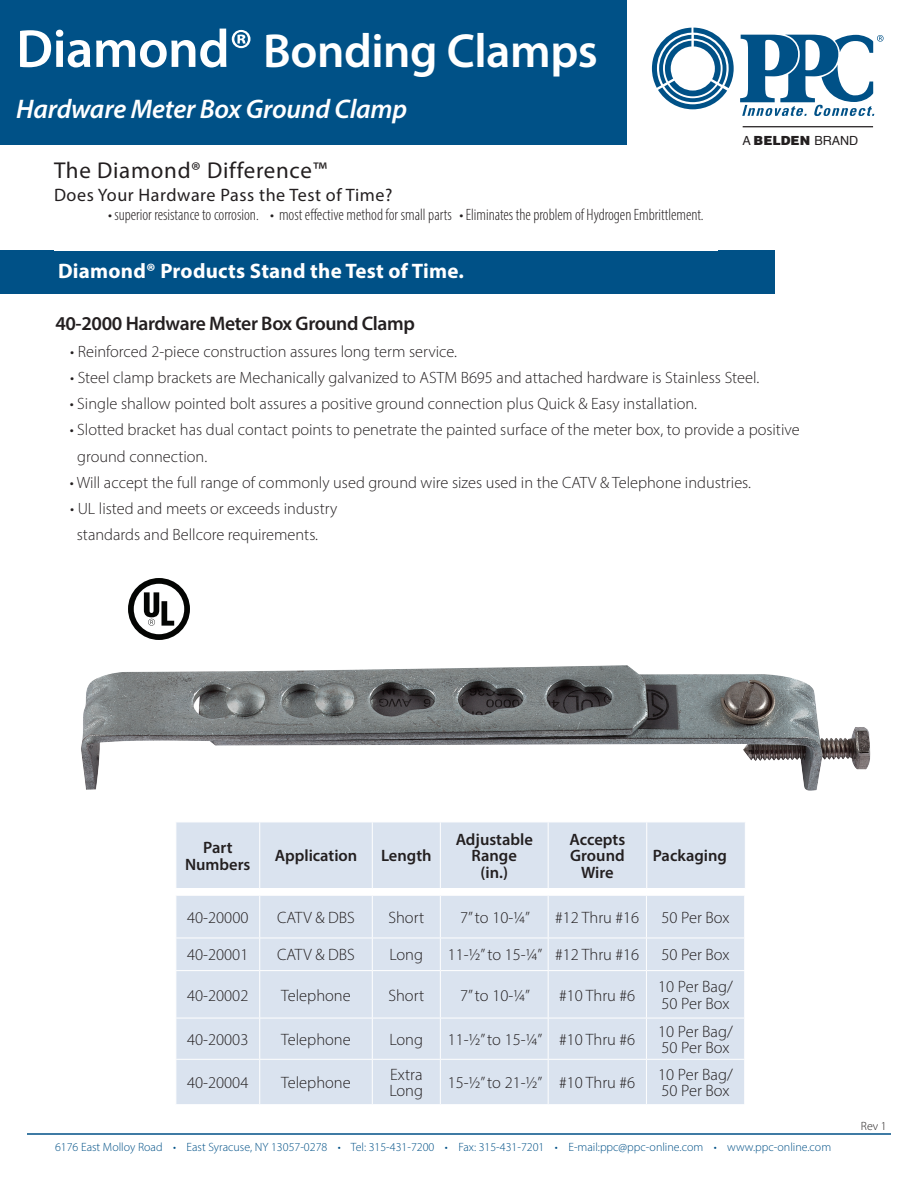
<style>
.page{position:relative;width:918px;height:1188px;background:#fff}
.page>*{position:absolute;margin:0;border:0;box-sizing:border-box;transform-origin:0 0}
.t1{font:600 48px "Myriad Pro";letter-spacing:-.01em;color:#fff}
.t2{font:italic 600 27px "Myriad Pro";letter-spacing:-.01em;color:#fff}
.t3{font:22.95px "Myriad Pro";letter-spacing:.03em;color:#231f20}
.t4{font:700 21px "Myriad Pro";letter-spacing:.01em;color:#fff}
.t5{font:600 19.65px "Myriad Pro";letter-spacing:-.02em;color:#231f20}
.t6{font:18px "Myriad Pro";letter-spacing:.03em;color:#231f20}
.t7{font:300 16.5px/16.5px "Myriad Pro";color:#231f20}
.t8{font:600 16.5px/16.5px "Myriad Pro";color:#231f20;text-align:center}
.t9{font:300 16.35px/26.2px "Myriad Pro";color:#231f20}
.t10{font:300 condensed 16.35px "Myriad Pro";color:#231f20}
.t11{font:12.6px "Helvetica";color:#231f20}
.t12{font:300 12px "Myriad Pro";color:#005187}
.t13{font:300 12px "Myriad Pro";color:#231f20}
.s1{font-size:54px}
.s2{font-family:"Helvetica LT Pro";font-weight:900}
</style>
<div class="page">
<div style="left:0;top:0;width:627px;height:145px;background:#005187"></div>
<div style="left:0;top:251px;width:774px;height:43px;background:#005187"></div>
<svg style="left:652px;top:28px;width:82px;height:81px"></svg>
<svg style="left:740px;top:35px;width:144px;height:81px"></svg>
<hr style="left:743px;top:126px;width:130px;height:1px;background:#231f20">
<hr style="left:27px;top:1133px;width:864px;height:2px;background:#005187">
<div style="left:177px;top:823px;width:568px;height:65px;background:#dae3ef"></div>
<hr style="left:259px;top:822px;width:1px;height:66px;background:#fff">
<hr style="left:372px;top:822px;width:1px;height:66px;background:#fff">
<hr style="left:440px;top:822px;width:1px;height:66px;background:#fff">
<hr style="left:548px;top:822px;width:1px;height:66px;background:#fff">
<hr style="left:646px;top:822px;width:1px;height:66px;background:#fff">
<div style="left:177px;top:896px;width:567px;height:208px;background:#dae3ef"></div>
<hr style="left:259px;top:896px;width:1px;height:42px;background:#fff">
<hr style="left:372px;top:896px;width:1px;height:42px;background:#fff">
<hr style="left:440px;top:896px;width:1px;height:42px;background:#fff">
<hr style="left:548px;top:896px;width:1px;height:42px;background:#fff">
<hr style="left:646px;top:896px;width:1px;height:42px;background:#fff">
<hr style="left:176px;top:938px;width:84px;height:1px;background:#fff">
<hr style="left:260px;top:938px;width:112px;height:1px;background:#fff">
<hr style="left:259px;top:938px;width:1px;height:32px;background:#fff">
<hr style="left:372px;top:938px;width:68px;height:1px;background:#fff">
<hr style="left:372px;top:938px;width:1px;height:32px;background:#fff">
<hr style="left:440px;top:938px;width:108px;height:1px;background:#fff">
<hr style="left:440px;top:938px;width:1px;height:32px;background:#fff">
<hr style="left:548px;top:938px;width:98px;height:1px;background:#fff">
<hr style="left:548px;top:938px;width:1px;height:32px;background:#fff">
<hr style="left:646px;top:938px;width:99px;height:1px;background:#fff">
<hr style="left:646px;top:938px;width:1px;height:32px;background:#fff">
<hr style="left:176px;top:970px;width:84px;height:1px;background:#fff">
<hr style="left:260px;top:970px;width:112px;height:1px;background:#fff">
<hr style="left:259px;top:971px;width:1px;height:47px;background:#fff">
<hr style="left:372px;top:970px;width:68px;height:1px;background:#fff">
<hr style="left:372px;top:971px;width:1px;height:47px;background:#fff">
<hr style="left:440px;top:970px;width:108px;height:1px;background:#fff">
<hr style="left:440px;top:971px;width:1px;height:47px;background:#fff">
<hr style="left:548px;top:970px;width:98px;height:1px;background:#fff">
<hr style="left:548px;top:971px;width:1px;height:47px;background:#fff">
<hr style="left:646px;top:970px;width:99px;height:1px;background:#fff">
<hr style="left:646px;top:971px;width:1px;height:47px;background:#fff">
<hr style="left:176px;top:1018px;width:84px;height:1px;background:#fff">
<hr style="left:260px;top:1018px;width:112px;height:1px;background:#fff">
<hr style="left:259px;top:1018px;width:1px;height:41px;background:#fff">
<hr style="left:372px;top:1018px;width:68px;height:1px;background:#fff">
<hr style="left:372px;top:1018px;width:1px;height:41px;background:#fff">
<hr style="left:440px;top:1018px;width:108px;height:1px;background:#fff">
<hr style="left:440px;top:1018px;width:1px;height:41px;background:#fff">
<hr style="left:548px;top:1018px;width:98px;height:1px;background:#fff">
<hr style="left:548px;top:1018px;width:1px;height:41px;background:#fff">
<hr style="left:646px;top:1018px;width:99px;height:1px;background:#fff">
<hr style="left:646px;top:1018px;width:1px;height:41px;background:#fff">
<hr style="left:176px;top:1059px;width:84px;height:1px;background:#fff">
<hr style="left:260px;top:1059px;width:112px;height:1px;background:#fff">
<hr style="left:259px;top:1060px;width:1px;height:44px;background:#fff">
<hr style="left:372px;top:1059px;width:68px;height:1px;background:#fff">
<hr style="left:372px;top:1060px;width:1px;height:44px;background:#fff">
<hr style="left:440px;top:1059px;width:108px;height:1px;background:#fff">
<hr style="left:440px;top:1060px;width:1px;height:44px;background:#fff">
<hr style="left:548px;top:1059px;width:98px;height:1px;background:#fff">
<hr style="left:548px;top:1060px;width:1px;height:44px;background:#fff">
<hr style="left:646px;top:1059px;width:99px;height:1px;background:#fff">
<hr style="left:646px;top:1060px;width:1px;height:44px;background:#fff">
<svg style="left:128px;top:578px;width:62px;height:62px"></svg>
<img style="left:81px;top:665px;width:790px;height:126px">
<h1 class="t1" style="left:16px;top:20px;width:583px"><span class="s1">Diamond®</span> Bonding Clamps</h1>
<h2 class="t2" style="left:16px;top:92px;width:392px">Hardware Meter Box Ground Clamp</h2>
<h3 class="t3" style="left:54px;top:156px;width:274px">The Diamond® Difference™</h3>
<p class="t6" style="left:54px;top:183px;width:340px">Does Your Hardware Pass the Test of Time?</p>
<p class="t10" style="left:108px;top:205px;width:597px">• superior resistance to corrosion. • most effective method for small parts • Eliminates the problem of Hydrogen Embrittlement.</p>
<p class="t4" style="left:58px;top:258px;width:407px">Diamond® Products Stand the Test of Time.</p>
<p class="t11" style="left:742px;top:131px;width:118px">A <span class="s2">BELDEN</span> BRAND</p>
<p class="t5" style="left:55px;top:311px;width:361px">40-2000 Hardware Meter Box Ground Clamp</p>
<p class="t9" style="left:70px;top:338px;width:389px">• Reinforced 2-piece construction assures long term service.</p>
<p class="t9" style="left:70px;top:364px;width:691px">• Steel clamp brackets are Mechanically galvanized to ASTM B695 and attached hardware is Stainless Steel.</p>
<p class="t9" style="left:70px;top:390px;width:629px">• Single shallow pointed bolt assures a positive ground connection plus Quick &amp; Easy installation.</p>
<p class="t9" style="left:77px;top:417px;width:724px;text-indent:-8px">• Slotted bracket has dual contact points to penetrate the painted surface of the meter box, to provide a positive ground connection.</p>
<p class="t9" style="left:70px;top:469px;width:683px">• Will accept the full range of commonly used ground wire sizes used in the CATV &amp; Telephone industries.</p>
<p class="t9" style="left:77px;top:495px;width:262px;text-indent:-7px">• UL listed and meets or exceeds industry standards and Bellcore requirements.</p>
<p class="t8" style="left:185px;top:839px;width:67px">Part<br>Numbers</p>
<p class="t8" style="left:275px;top:847px;width:84px">Application</p>
<p class="t8" style="left:381px;top:847px;width:52px">Length</p>
<p class="t8" style="left:456px;top:831px;width:79px">Adjustable<br>Range<br>(in.)</p>
<p class="t8" style="left:570px;top:831px;width:57px">Accepts<br>Ground<br>Wire</p>
<p class="t8" style="left:653px;top:847px;width:76px">Packaging</p>
<p class="t7" style="left:187px;top:909px;width:63px">40-20000</p>
<p class="t7" style="left:277px;top:909px;width:79px">CATV &amp; DBS</p>
<p class="t7" style="left:388px;top:909px;width:37px">Short</p>
<p class="t7" style="left:460px;top:909px;width:71px">7” to 10-¼”</p>
<p class="t7" style="left:555px;top:909px;width:86px">#12 Thru #16</p>
<p class="t7" style="left:661px;top:909px;width:70px">50 Per Box</p>
<p class="t7" style="left:187px;top:947px;width:63px">40-20001</p>
<p class="t7" style="left:277px;top:947px;width:79px">CATV &amp; DBS</p>
<p class="t7" style="left:389px;top:947px;width:35px">Long</p>
<p class="t7" style="left:448px;top:947px;width:193px">11-½” to 15-¼” #12 Thru #16</p>
<p class="t7" style="left:661px;top:947px;width:70px">50 Per Box</p>
<p class="t7" style="left:187px;top:987px;width:63px">40-20002</p>
<p class="t7" style="left:281px;top:987px;width:71px">Telephone</p>
<p class="t7" style="left:388px;top:987px;width:37px">Short</p>
<p class="t7" style="left:460px;top:987px;width:71px">7” to 10-¼”</p>
<p class="t7" style="left:559px;top:987px;width:78px">#10 Thru #6</p>
<p class="t7" style="left:658px;top:978px;width:76px">10 Per Bag/<br>50 Per Box</p>
<p class="t7" style="left:187px;top:1031px;width:63px">40-20003</p>
<p class="t7" style="left:281px;top:1031px;width:71px">Telephone</p>
<p class="t7" style="left:389px;top:1031px;width:35px">Long</p>
<p class="t7" style="left:448px;top:1031px;width:189px">11-½” to 15-¼” #10 Thru #6</p>
<p class="t7" style="left:658px;top:1023px;width:76px">10 Per Bag/<br>50 Per Box</p>
<p class="t7" style="left:187px;top:1074px;width:63px">40-20004</p>
<p class="t7" style="left:281px;top:1074px;width:71px">Telephone</p>
<p class="t7" style="left:389px;top:1066px;width:35px">Extra<br>Long</p>
<p class="t7" style="left:448px;top:1074px;width:189px">15-½” to 21-½” #10 Thru #6</p>
<p class="t7" style="left:658px;top:1066px;width:76px">10 Per Bag/<br>50 Per Box</p>
<p class="t12" style="left:55px;top:1140px;width:778px">6176 East Molloy Road • East Syracuse, NY 13057-0278 • Tel: 315-431-7200 • Fax: 315-431-7201 • E-mail:ppc@ppc-online.com • www.ppc-online.com</p>
<p class="t13" style="left:861px;top:1119px;width:27px">Rev 1</p>
</div>
